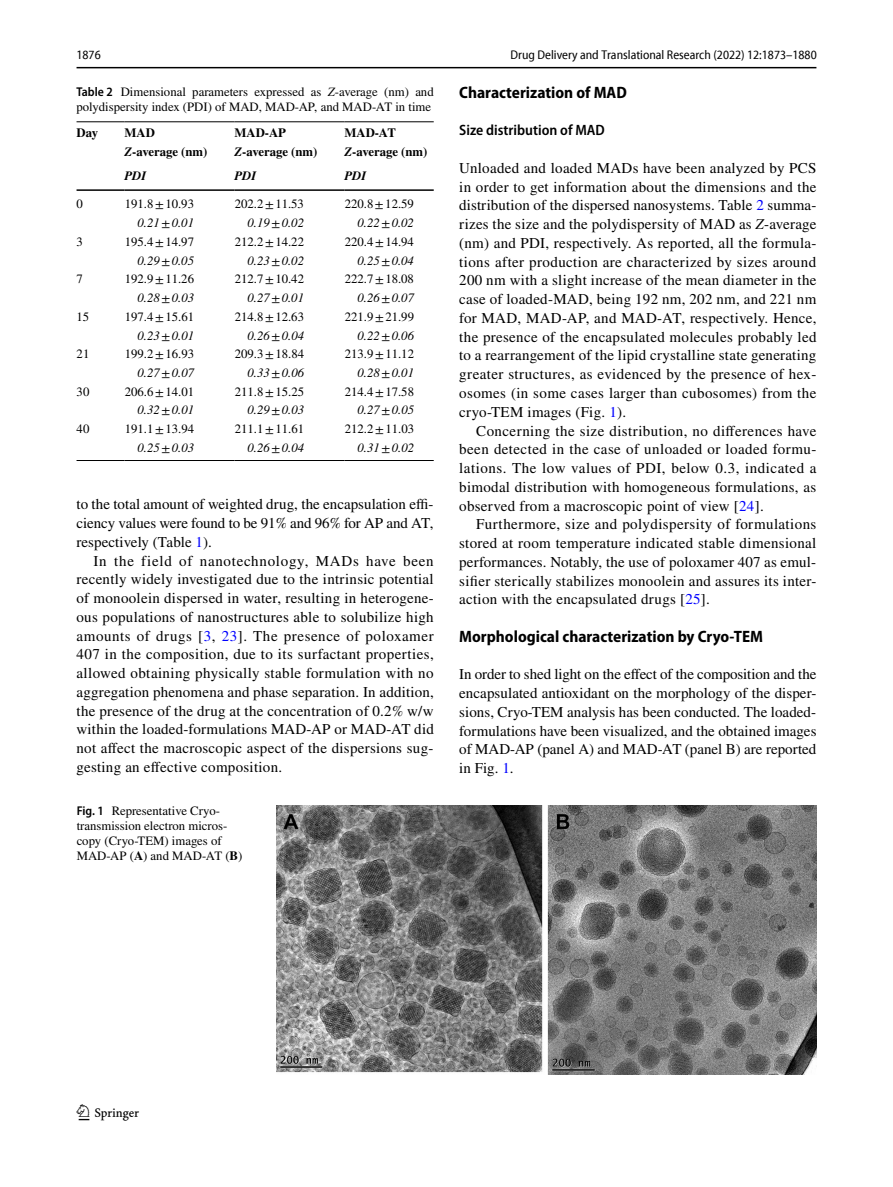
<style>
.page{position:relative;width:893px;height:1187px;background:#fff}
.page>*{position:absolute;margin:0;border:0;box-sizing:border-box;transform-origin:0 0}
.t1{font:22.5px "Springnew Regular 2";color:#000}
.t2{font:700 semi-condensed 16.5px "Myriad Pro";color:#000}
.t3{font:15px/18.8px "STIX";letter-spacing:.02em;color:#000;text-align:justify}
.t4{font:600 semi-condensed 15px "Myriad Pro";color:#000}
.t5{font:12.75px/15px "STIX";color:#000}
.t6{font:italic 12.75px "STIX";color:#000}
.t7{font:semi-condensed 12.75px "Myriad Pro Unic";color:#000}
.t8{font:700 12.75px "STIX";color:#000}
.t9{font:italic 700 12.75px "STIX";color:#000}
.s1{font-family:"Myriad Pro";font-weight:600;font-stretch:semi-condensed}
.s2{font-style:italic}
.s3{font-style:normal}
.s4{color:#00f}
.s5{font-weight:700}
</style>
<div class="page">
<hr style="left:77px;top:67px;width:739px;height:1px;background:#000">
<hr style="left:77px;top:121px;width:47px;height:1px;background:#000">
<hr style="left:77px;top:189px;width:47px;height:2px;background:#000">
<hr style="left:124px;top:121px;width:110px;height:1px;background:#000">
<hr style="left:234px;top:121px;width:110px;height:1px;background:#000">
<hr style="left:344px;top:121px;width:90px;height:1px;background:#000">
<hr style="left:124px;top:189px;width:110px;height:2px;background:#000">
<hr style="left:234px;top:189px;width:110px;height:2px;background:#000">
<hr style="left:344px;top:189px;width:90px;height:2px;background:#000">
<hr style="left:77px;top:460px;width:47px;height:1px;background:#000">
<hr style="left:124px;top:460px;width:110px;height:1px;background:#000">
<hr style="left:234px;top:460px;width:110px;height:1px;background:#000">
<hr style="left:344px;top:460px;width:90px;height:1px;background:#000">
<img style="left:276px;top:805px;width:540px;height:268px">
<p class="t7" style="left:77px;top:50px;width:26px">1876</p>
<p class="t7" style="left:511px;top:50px;width:308px">Drug Delivery and Translational Research (2022) 12:1873–1880</p>
<p class="t5" style="left:77px;top:85px;width:359px"><span class="s1">Table 2</span> Dimensional parameters expressed as <span class="s2">Z</span>-average (nm) and polydispersity index (PDI) of MAD, MAD-AP, and MAD-AT in time</p>
<p class="t8" style="left:77px;top:125px;width:23px">Day</p>
<p class="t8" style="left:124px;top:125px;width:32px">MAD</p>
<p class="t8" style="left:234px;top:125px;width:53px">MAD-AP</p>
<p class="t8" style="left:344px;top:125px;width:53px">MAD-AT</p>
<p class="t8" style="left:125px;top:144px;width:84px"><span class="s2">Z</span>-average (nm)</p>
<p class="t8" style="left:234px;top:144px;width:84px"><span class="s2">Z</span>-average (nm)</p>
<p class="t8" style="left:344px;top:144px;width:84px"><span class="s2">Z</span>-average (nm)</p>
<p class="t9" style="left:125px;top:167px;width:23px">PDI</p>
<p class="t9" style="left:234px;top:167px;width:23px">PDI</p>
<p class="t9" style="left:344px;top:167px;width:23px">PDI</p>
<p class="t5" style="left:77px;top:197px;width:8px">0</p>
<p class="t5" style="left:125px;top:197px;width:71px">191.8±10.93</p>
<p class="t5" style="left:235px;top:197px;width:71px">202.2±11.53</p>
<p class="t5" style="left:345px;top:197px;width:71px">220.8±12.59</p>
<p class="t6" style="left:138px;top:214px;width:58px">0.21<span class="s3">±</span>0.01</p>
<p class="t6" style="left:247px;top:214px;width:58px">0.19<span class="s3">±</span>0.02</p>
<p class="t6" style="left:357px;top:214px;width:58px">0.22<span class="s3">±</span>0.02</p>
<p class="t5" style="left:77px;top:235px;width:8px">3</p>
<p class="t5" style="left:125px;top:235px;width:71px">195.4±14.97</p>
<p class="t5" style="left:235px;top:235px;width:71px">212.2±14.22</p>
<p class="t5" style="left:345px;top:235px;width:71px">220.4±14.94</p>
<p class="t6" style="left:138px;top:251px;width:58px">0.29<span class="s3">±</span>0.05</p>
<p class="t6" style="left:247px;top:251px;width:58px">0.23<span class="s3">±</span>0.02</p>
<p class="t6" style="left:357px;top:251px;width:58px">0.25<span class="s3">±</span>0.04</p>
<p class="t5" style="left:77px;top:272px;width:8px">7</p>
<p class="t5" style="left:125px;top:272px;width:71px">192.9±11.26</p>
<p class="t5" style="left:235px;top:272px;width:71px">212.7±10.42</p>
<p class="t5" style="left:345px;top:272px;width:71px">222.7±18.08</p>
<p class="t6" style="left:138px;top:289px;width:58px">0.28<span class="s3">±</span>0.03</p>
<p class="t6" style="left:248px;top:289px;width:58px">0.27<span class="s3">±</span>0.01</p>
<p class="t6" style="left:357px;top:289px;width:58px">0.26<span class="s3">±</span>0.07</p>
<p class="t5" style="left:77px;top:310px;width:14px">15</p>
<p class="t5" style="left:125px;top:310px;width:71px">197.4±15.61</p>
<p class="t5" style="left:235px;top:310px;width:71px">214.8±12.63</p>
<p class="t5" style="left:345px;top:310px;width:71px">221.9±21.99</p>
<p class="t6" style="left:138px;top:326px;width:58px">0.23<span class="s3">±</span>0.01</p>
<p class="t6" style="left:248px;top:326px;width:58px">0.26<span class="s3">±</span>0.04</p>
<p class="t6" style="left:357px;top:326px;width:58px">0.22<span class="s3">±</span>0.06</p>
<p class="t5" style="left:77px;top:347px;width:14px">21</p>
<p class="t5" style="left:125px;top:347px;width:71px">199.2±16.93</p>
<p class="t5" style="left:235px;top:347px;width:71px">209.3±18.84</p>
<p class="t5" style="left:345px;top:347px;width:71px">213.9±11.12</p>
<p class="t6" style="left:138px;top:364px;width:58px">0.27<span class="s3">±</span>0.07</p>
<p class="t6" style="left:248px;top:364px;width:58px">0.33<span class="s3">±</span>0.06</p>
<p class="t6" style="left:357px;top:364px;width:58px">0.28<span class="s3">±</span>0.01</p>
<p class="t5" style="left:77px;top:385px;width:14px">30</p>
<p class="t5" style="left:125px;top:385px;width:71px">206.6±14.01</p>
<p class="t5" style="left:235px;top:385px;width:71px">211.8±15.25</p>
<p class="t5" style="left:345px;top:385px;width:71px">214.4±17.58</p>
<p class="t6" style="left:138px;top:401px;width:58px">0.32<span class="s3">±</span>0.01</p>
<p class="t6" style="left:248px;top:401px;width:58px">0.29<span class="s3">±</span>0.03</p>
<p class="t6" style="left:358px;top:401px;width:58px">0.27<span class="s3">±</span>0.05</p>
<p class="t5" style="left:77px;top:422px;width:14px">40</p>
<p class="t5" style="left:125px;top:422px;width:71px">191.1±13.94</p>
<p class="t5" style="left:235px;top:422px;width:71px">211.1±11.61</p>
<p class="t5" style="left:345px;top:422px;width:71px">212.2±11.03</p>
<p class="t6" style="left:138px;top:439px;width:58px">0.25<span class="s3">±</span>0.03</p>
<p class="t6" style="left:248px;top:439px;width:58px">0.26<span class="s3">±</span>0.04</p>
<p class="t6" style="left:358px;top:439px;width:58px">0.31<span class="s3">±</span>0.02</p>
<p class="t3" style="left:77px;top:496px;width:359px">to the total amount of weighted drug, the encapsulation effi&shy;ciency values were found to be 91% and 96% for AP and AT, respectively (Table <span class="s4">1</span>).</p>
<p class="t3" style="left:77px;top:552px;width:359px;text-indent:17px">In the field of nanotechnology, MADs have been recently widely investigated due to the intrinsic potential of monoolein dispersed in water, resulting in heterogene&shy;ous populations of nanostructures able to solubilize high amounts of drugs [<span class="s4">3</span>, <span class="s4">23</span>]. The presence of poloxamer 407 in the composition, due to its surfactant properties, allowed obtaining physically stable formulation with no aggregation phenomena and phase separation. In addition, the presence of the drug at the concentration of 0.2% w/w within the loaded-formulations MAD-AP or MAD-AT did not affect the macroscopic aspect of the dispersions sug&shy;gesting an effective composition.</p>
<p class="t5" style="left:77px;top:804px;width:167px"><span class="s1">Fig. 1</span> Representative Cryo&shy;transmission electron micros&shy;copy (Cryo-TEM) images of<br>MAD-AP (<span class="s5">A</span>) and MAD-AT (<span class="s5">B</span>)</p>
<p class="t2" style="left:459px;top:83px;width:169px">Characterization of MAD</p>
<p class="t4" style="left:459px;top:122px;width:147px">Size distribution of MAD</p>
<p class="t3" style="left:459px;top:159px;width:359px">Unloaded and loaded MADs have been analyzed by PCS in order to get information about the dimensions and the distribution of the dispersed nanosystems. Table <span class="s4">2</span> summa&shy;rizes the size and the polydispersity of MAD as <span class="s2">Z</span>-average (nm) and PDI, respectively. As reported, all the formula&shy;tions after production are characterized by sizes around 200 nm with a slight increase of the mean diameter in the case of loaded-MAD, being 192 nm, 202 nm, and 221 nm for MAD, MAD-AP, and MAD-AT, respectively. Hence, the presence of the encapsulated molecules probably led to a rearrangement of the lipid crystalline state generating greater structures, as evidenced by the presence of hex&shy;osomes (in some cases larger than cubosomes) from the cryo-TEM images (Fig. <span class="s4">1</span>).</p>
<p class="t3" style="left:459px;top:422px;width:359px;text-indent:17px">Concerning the size distribution, no differences have been detected in the case of unloaded or loaded formu&shy;lations. The low values of PDI, below 0.3, indicated a bimodal distribution with homogeneous formulations, as observed from a macroscopic point of view [<span class="s4">24</span>].</p>
<p class="t3" style="left:459px;top:516px;width:359px;text-indent:17px">Furthermore, size and polydispersity of formulations stored at room temperature indicated stable dimensional performances. Notably, the use of poloxamer 407 as emul&shy;sifier sterically stabilizes monoolein and assures its inter&shy;action with the encapsulated drugs [<span class="s4">25</span>].</p>
<p class="t2" style="left:459px;top:627px;width:305px">Morphological characterization by Cryo‑TEM</p>
<p class="t3" style="left:459px;top:666px;width:359px">In order to shed light on the effect of the composition and the encapsulated antioxidant on the morphology of the disper&shy;sions, Cryo-TEM analysis has been conducted. The loaded&shy;formulations have been visualized, and the obtained images of MAD-AP (panel A) and MAD-AT (panel B) are reported in Fig. <span class="s4">1</span>.</p>
<h1 class="t1" style="left:79px;top:1104px;width:62px">1 3</h1>
</div>
